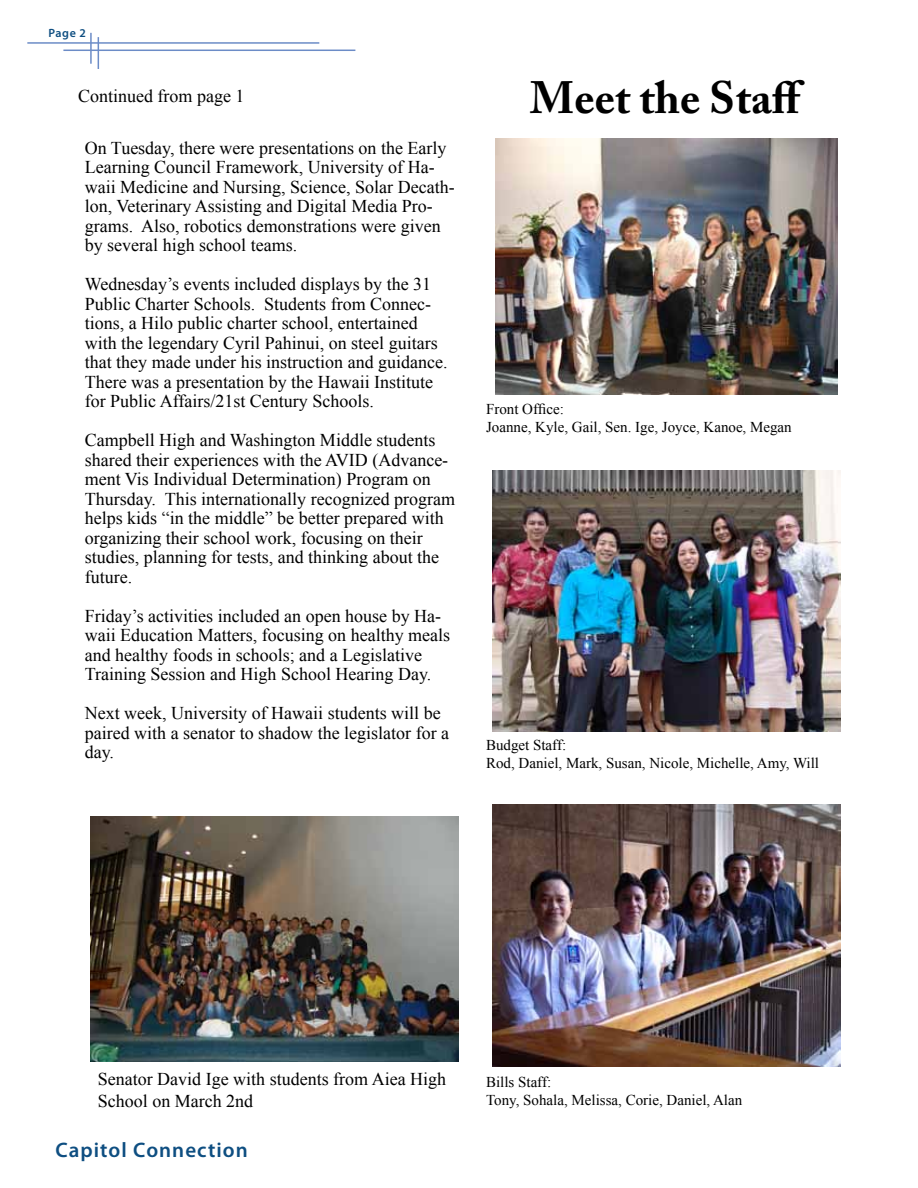
<style>
.page{position:relative;width:918px;height:1188px;background:#fff}
.page>*{position:absolute;margin:0;border:0;box-sizing:border-box;transform-origin:0 0}
.t1{font:700 45px "Adobe Caslon Pro";color:#000}
.t2{font:600 21px "Myriad Pro";letter-spacing:.05em;color:#0e4e81}
.t3{font:18px/19.5px "Times New Roman";color:#000}
.t4{font:15px/18px "Times New Roman";color:#000}
.t5{font:600 12px "Myriad Pro";color:#0e4e81}
</style>
<div class="page">
<hr style="left:27px;top:42px;width:292px;height:2px;background:#6c8cc7">
<hr style="left:63px;top:50px;width:292px;height:1px;background:#6c8cc7">
<hr style="left:90px;top:33px;width:2px;height:31px;background:#6c8cc7">
<hr style="left:98px;top:37px;width:1px;height:32px;background:#6c8cc7">
<img style="left:496px;top:138px;width:341px;height:257px">
<img style="left:492px;top:805px;width:349px;height:261px">
<img style="left:492px;top:470px;width:349px;height:262px">
<img style="left:90px;top:817px;width:368px;height:244px">
<p class="t5" style="left:48px;top:26px;width:39px">Page 2</p>
<p class="t3" style="left:78px;top:86px;width:168px">Continued from page 1</p>
<h1 class="t1" style="left:530px;top:71px;width:276px">Meet the Staff</h1>
<p class="t3" style="left:85px;top:138px;width:371px">On Tuesday, there were presentations on the Early Learning Council Framework, University of Ha&shy;waii Medicine and Nursing, Science, Solar Decath&shy;lon, Veterinary Assisting and Digital Media Pro&shy;grams. Also, robotics demonstrations were given by several high school teams.</p>
<p class="t3" style="left:85px;top:274px;width:364px">Wednesday’s events included displays by the 31<br>Public Charter Schools. Students from Connec&shy;tions, a Hilo public charter school, entertained with the legendary Cyril Pahinui, on steel guitars that they made under his instruction and guidance.<br>There was a presentation by the Hawaii Institute for Public Affairs/21st Century Schools.</p>
<p class="t3" style="left:85px;top:430px;width:372px">Campbell High and Washington Middle students shared their experiences with the AVID (Advance&shy;ment Vis Individual Determination) Program on Thursday. This internationally recognized program helps kids “in the middle” be better prepared with organizing their school work, focusing on their studies, planning for tests, and thinking about the future.</p>
<p class="t3" style="left:85px;top:605px;width:367px">Friday’s activities included an open house by Ha&shy;waii Education Matters, focusing on healthy meals and healthy foods in schools; and a Legislative Training Session and High School Hearing Day.</p>
<p class="t3" style="left:85px;top:703px;width:366px">Next week, University of Hawaii students will be paired with a senator to shadow the legislator for a day.</p>
<p class="t4" style="left:486px;top:399px;width:307px">Front Office:<br>Joanne, Kyle, Gail, Sen. Ige, Joyce, Kanoe, Megan</p>
<p class="t4" style="left:486px;top:735px;width:335px">Budget Staff:<br>Rod, Daniel, Mark, Susan, Nicole, Michelle, Amy, Will</p>
<p class="t3" style="left:98px;top:1068px;width:350px;line-height:21.6px">Senator David Ige with students from Aiea High<br>School on March 2nd</p>
<p class="t2" style="left:56px;top:1137px;width:194px">Capitol Connection</p>
<p class="t4" style="left:486px;top:1073px;width:258px">Bills Staff:<br>Tony, Sohala, Melissa, Corie, Daniel, Alan</p>
</div>
